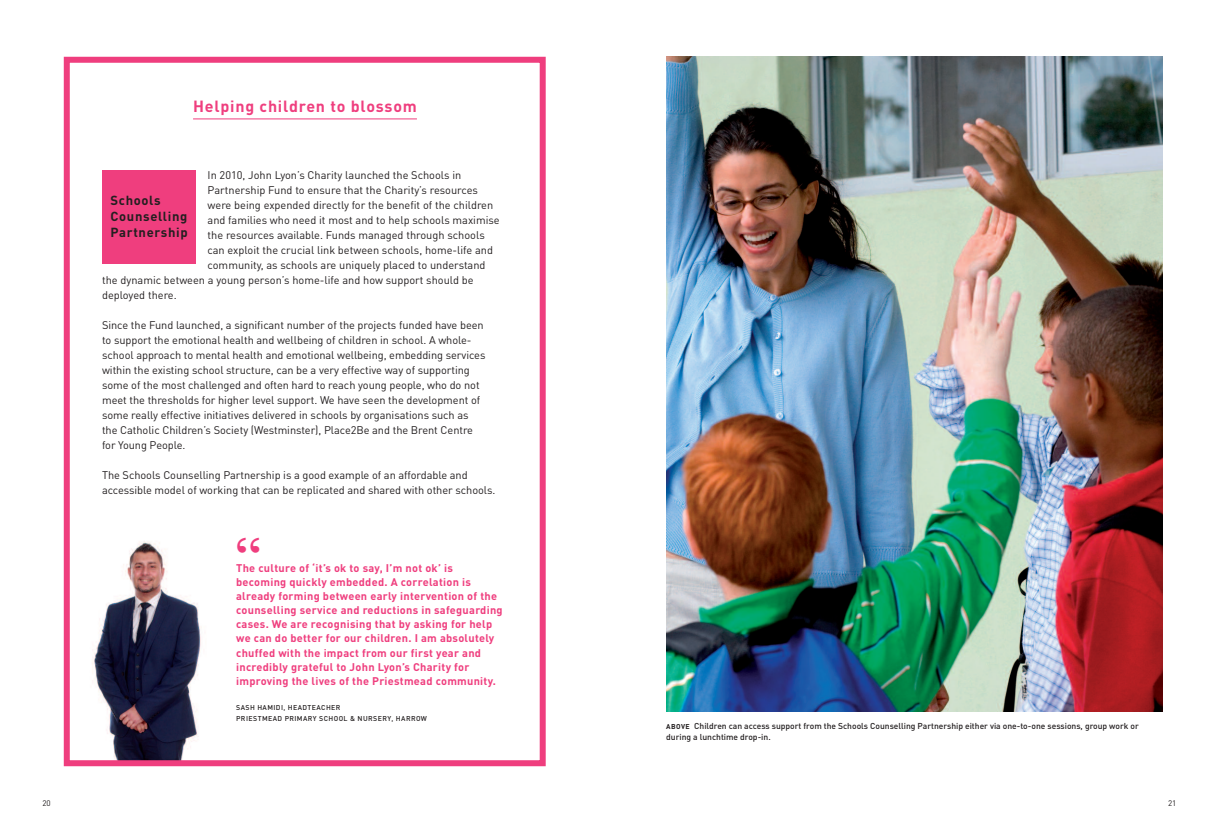
<style>
.page{position:relative;width:1219px;height:823px;background:#fff}
.page>*{position:absolute;margin:0;border:0;box-sizing:border-box;transform-origin:0 0}
.t1{font:600 48px "Baskerville";color:#ef3e7e}
.t2{font:700 16px "DINOT";letter-spacing:.05em;color:#ef3e7e}
.t3{font:700 13px/16px "DINOT";letter-spacing:.05em;color:#231f20}
.t4{font:11px/15px "DINOT";letter-spacing:-.005em;color:#231f20}
.t5{font:700 11px/14px "DINOT";letter-spacing:.025em;color:#ef3e7e}
.t6{font:500 8.5px/11px "DINOT";color:#231f20}
.t7{font:8px "DINOT";color:#231f20}
.t8{font:500 7px/11px "DINOT";letter-spacing:.06em;color:#231f20}
.s1{font-weight:700;font-size:7px}
</style>
<div class="page">
<img style="left:92px;top:541px;width:109px;height:217px">
<div style="left:64px;top:57px;width:482px;height:708px;border:6px solid #ef3e7e"></div>
<div style="left:102px;top:170px;width:94px;height:94px;background:#ef3e7e"></div>
<hr style="left:193px;top:118px;width:224px;height:1px;background:#ef3e7e">
<img style="left:666px;top:57px;width:496px;height:654px">
<h2 class="t2" style="left:193px;top:100px;width:225px">Helping children to blossom</h2>
<p class="t4" style="left:208px;top:168px;width:255px">In 2010, John Lyon’s Charity launched the Schools in</p>
<p class="t4" style="left:208px;top:183px;width:272px">Partnership Fund to ensure that the Charity’s resources</p>
<p class="t4" style="left:208px;top:198px;width:287px">were being expended directly for the benefit of the children</p>
<p class="t4" style="left:208px;top:213px;width:294px">and families who need it most and to help schools maximise</p>
<p class="t4" style="left:208px;top:228px;width:279px">the resources available. Funds managed through schools</p>
<p class="t4" style="left:208px;top:243px;width:287px">can exploit the crucial link between schools, home-life and</p>
<p class="t4" style="left:208px;top:258px;width:279px">community, as schools are uniquely placed to understand</p>
<p class="t4" style="left:102px;top:273px;width:373px">the dynamic between a young person’s home-life and how support should be</p>
<p class="t4" style="left:102px;top:288px;width:76px">deployed there.</p>
<p class="t4" style="left:102px;top:318px;width:385px">Since the Fund launched, a significant number of the projects funded have been to support the emotional health and wellbeing of children in school. A whole&shy;school approach to mental health and emotional wellbeing, embedding services within the existing school structure, can be a very effective way of supporting some of the most challenged and often hard to reach young people, who do not meet the thresholds for higher level support. We have seen the development of some really effective initiatives delivered in schools by organisations such as the Catholic Children’s Society (Westminster), Place2Be and the Brent Centre for Young People.</p>
<p class="t4" style="left:102px;top:468px;width:395px">The Schools Counselling Partnership is a good example of an affordable and accessible model of working that can be replicated and shared with other schools.</p>
<p class="t3" style="left:111px;top:193px;width:79px">Schools<br>Counselling<br>Partnership</p>
<h1 class="t1" style="left:235px;top:526px;width:28px">“</h1>
<p class="t5" style="left:236px;top:562px;width:268px">The culture of ‘it’s ok to say, I’m not ok’ is becoming quickly embedded. A correlation is already forming between early intervention of the counselling service and reductions in safeguarding cases. We are recognising that by asking for help we can do better for our children. I am absolutely chuffed with the impact from our first year and incredibly grateful to John Lyon’s Charity for improving the lives of the Priestmead community.</p>
<p class="t8" style="left:236px;top:701px;width:192px">SASH HAMIDI, HEADTEACHER<br>PRIESTMEAD PRIMARY SCHOOL &amp; NURSERY, HARROW</p>
<p class="t6" style="left:666px;top:721px;width:474px"><span class="s1">ABOVE</span> Children can access support from the Schools Counselling Partnership either via one-to-one sessions, group work or during a lunchtime drop-in.</p>
<p class="t7" style="left:43px;top:800px;width:10px">20</p>
<p class="t7" style="left:1168px;top:800px;width:10px">21</p>
</div>
